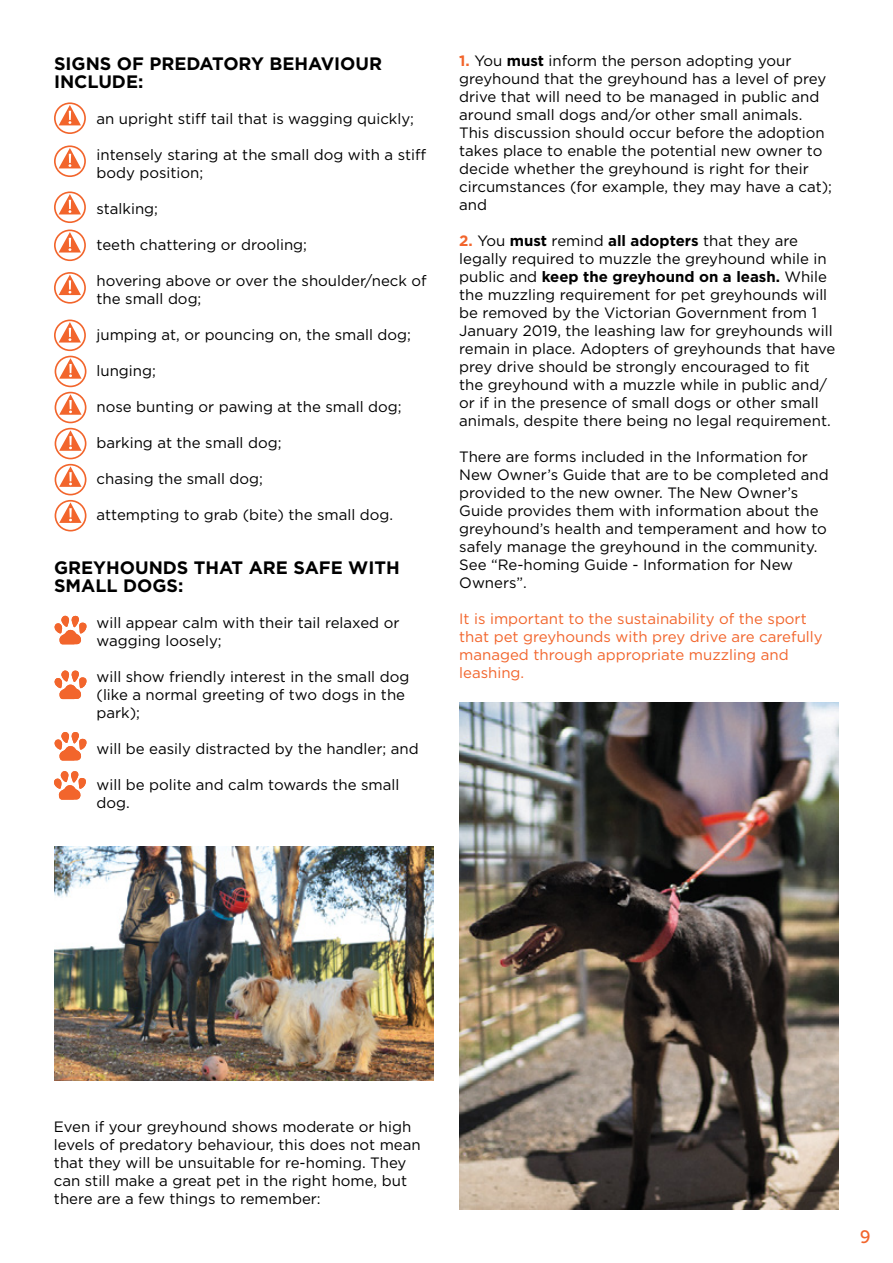
<style>
.page{position:relative;width:893px;height:1263px;background:#fff}
.page>*{position:absolute;margin:0;border:0;box-sizing:border-box;transform-origin:0 0}
.t1{font:700 18px/18px "Gotham";color:#000}
.t2{font:18px "Museo 500";color:#f2652c}
.t3{font:15px/18px "Gotham";color:#000}
.t4{font:15px/18px "Gotham";color:#f2652c}
.s1{font-weight:700;color:#f2652c}
.s2{font-weight:700}
</style>
<div class="page">
<img style="left:54px;top:846px;width:380px;height:234px">
<img style="left:459px;top:703px;width:380px;height:506px">
<svg style="left:54px;top:102px;width:32px;height:32px"></svg>
<svg style="left:54px;top:145px;width:32px;height:32px"></svg>
<svg style="left:54px;top:191px;width:32px;height:32px"></svg>
<svg style="left:54px;top:230px;width:32px;height:31px"></svg>
<svg style="left:54px;top:272px;width:32px;height:32px"></svg>
<svg style="left:54px;top:320px;width:32px;height:211px"></svg>
<svg style="left:54px;top:615px;width:32px;height:29px"></svg>
<svg style="left:54px;top:670px;width:32px;height:29px"></svg>
<svg style="left:54px;top:732px;width:32px;height:28px"></svg>
<svg style="left:54px;top:771px;width:32px;height:29px"></svg>
<p class="t1" style="left:54px;top:54px;width:330px">SIGNS OF PREDATORY BEHAVIOUR<br>INCLUDE:</p>
<p class="t3" style="left:97px;top:109px;width:319px">an upright stiff tail that is wagging quickly;</p>
<p class="t3" style="left:97px;top:145px;width:331px">intensely staring at the small dog with a stiff body position;</p>
<p class="t3" style="left:97px;top:199px;width:63px">stalking;</p>
<p class="t3" style="left:97px;top:235px;width:212px">teeth chattering or drooling;</p>
<p class="t3" style="left:97px;top:271px;width:332px">hovering above or over the shoulder/neck of the small dog;</p>
<p class="t3" style="left:97px;top:325px;width:316px">jumping at, or pouncing on, the small dog;</p>
<p class="t3" style="left:97px;top:361px;width:61px">lunging;</p>
<p class="t3" style="left:97px;top:397px;width:307px">nose bunting or pawing at the small dog;</p>
<p class="t3" style="left:97px;top:433px;width:186px">barking at the small dog;</p>
<p class="t3" style="left:97px;top:469px;width:168px">chasing the small dog;</p>
<p class="t3" style="left:97px;top:505px;width:298px">attempting to grab (bite) the small dog.</p>
<p class="t1" style="left:54px;top:558px;width:347px">GREYHOUNDS THAT ARE SAFE WITH<br>SMALL DOGS:</p>
<p class="t3" style="left:97px;top:613px;width:304px">will appear calm with their tail relaxed or wagging loosely;</p>
<p class="t3" style="left:97px;top:667px;width:314px">will show friendly interest in the small dog (like a normal greeting of two dogs in the park);</p>
<p class="t3" style="left:97px;top:739px;width:324px">will be easily distracted by the handler; and</p>
<p class="t3" style="left:97px;top:775px;width:304px">will be polite and calm towards the small dog.</p>
<p class="t3" style="left:459px;top:51px;width:374px"><span class="s1">1.</span> You <span class="s2">must</span> inform the person adopting your greyhound that the greyhound has a level of prey drive that will need to be managed in public and around small dogs and/or other small animals.<br>This discussion should occur before the adoption takes place to enable the potential new owner to decide whether the greyhound is right for their circumstances (for example, they may have a cat); and</p>
<p class="t3" style="left:459px;top:231px;width:378px"><span class="s1">2.</span> You <span class="s2">must</span> remind <span class="s2">all adopters</span> that they are legally required to muzzle the greyhound while in public and <span class="s2">keep the greyhound on a leash.</span> While the muzzling requirement for pet greyhounds will be removed by the Victorian Government from 1<br>January 2019, the leashing law for greyhounds will remain in place. Adopters of greyhounds that have prey drive should be strongly encouraged to fit the greyhound with a muzzle while in public and/ or if in the presence of small dogs or other small animals, despite there being no legal requirement.</p>
<p class="t3" style="left:459px;top:447px;width:371px">There are forms included in the Information for New Owner’s Guide that are to be completed and provided to the new owner. The New Owner’s Guide provides them with information about the greyhound’s health and temperament and how to safely manage the greyhound in the community.<br>See “Re-homing Guide - Information for New Owners”.</p>
<p class="t4" style="left:459px;top:609px;width:365px">It is important to the sustainability of the sport that pet greyhounds with prey drive are carefully managed through appropriate muzzling and leashing.</p>
<p class="t3" style="left:54px;top:1117px;width:368px">Even if your greyhound shows moderate or high levels of predatory behaviour, this does not mean that they will be unsuitable for re-homing. They can still make a great pet in the right home, but there are a few things to remember:</p>
<p class="t2" style="left:860px;top:1227px;width:12px">9</p>
</div>
